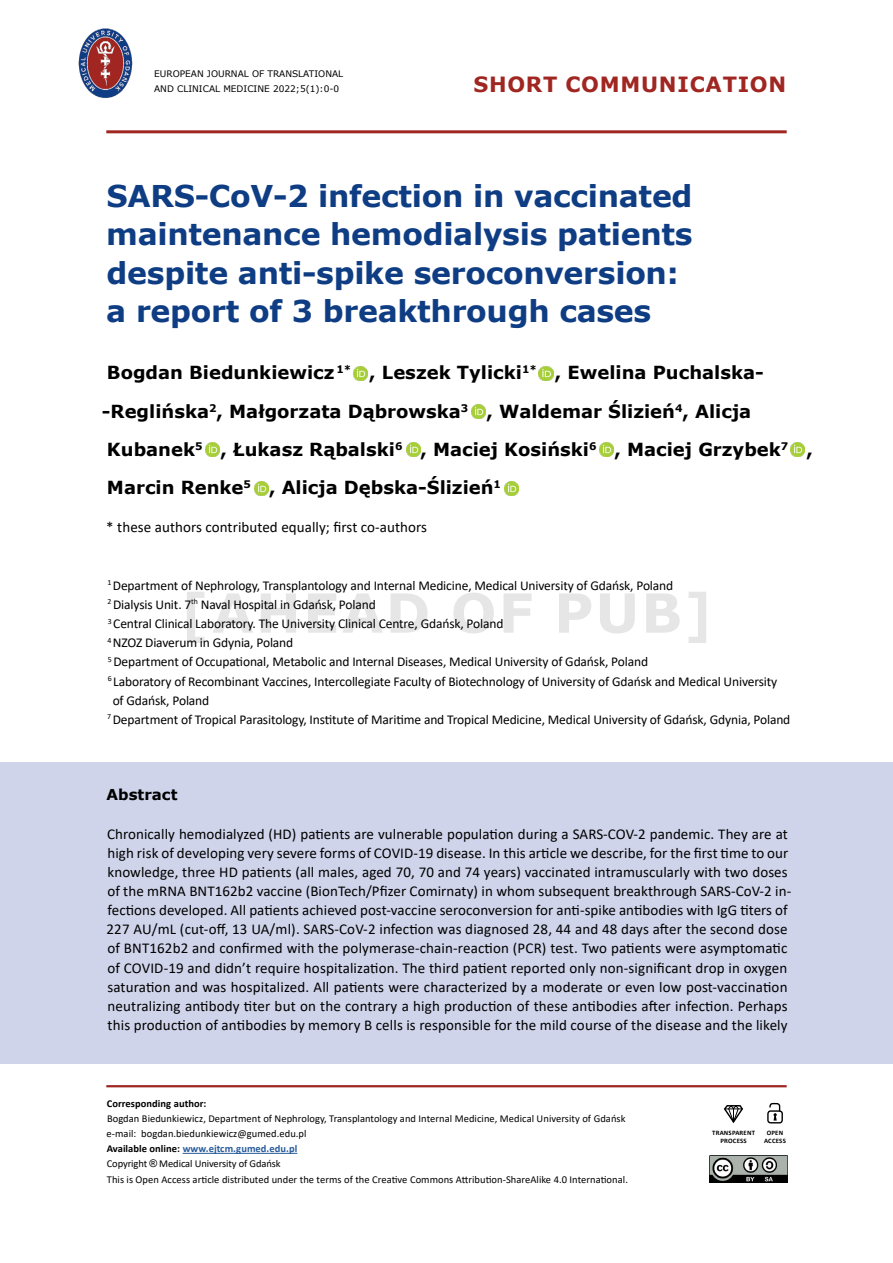
<style>
.page{position:relative;width:893px;height:1263px;background:#fff}
.page>*{position:absolute;margin:0;border:0;box-sizing:border-box;transform-origin:0 0}
.t1{font:700 54px "Verdana";letter-spacing:.035em;color:#000}
.t2{font:700 30px/38.2px "Verdana";letter-spacing:-.01em;color:#0f3d84}
.t3{font:700 21px "Verdana";letter-spacing:.035em;color:#a02621}
.t4{font:700 18px/38.2px "Verdana";color:#000}
.t5{font:15px/19.2px "Calibri";letter-spacing:.005em;color:#000}
.t6{font:700 15px "Verdana";color:#000}
.t7{font:13.5px "Calibri";letter-spacing:-.01em;color:#000}
.t8{font:10.5px/15px "Calibri";letter-spacing:.005em;color:#000}
.t9{font:700 10.5px "Calibri";letter-spacing:.005em;color:#000}
.t10{font:9px/15px "Verdana";color:#000}
.t11{font:700 6.75px/7.9px "Calibri";letter-spacing:.03em;color:#000;text-align:center}
.s1{font-weight:700}
.s2{font-weight:700;color:#275b9b}
.s3{font-family:"Arial"}
</style>
<div class="page">
<hr style="left:106px;top:1085px;width:681px;height:2px;background:#a02621">
<hr style="left:106px;top:130px;width:681px;height:3px;background:#a02621">
<hr style="left:183px;top:1153px;width:114px;height:1px;background:#275b9b">
<img style="left:710px;top:1155px;width:77px;height:27px">
<img style="left:78px;top:28px;width:55px;height:70px">
<div style="left:0;top:762px;width:893px;height:301px;background:#cfd4ea"></div>
<svg style="left:767px;top:1103px;width:16px;height:21px"></svg>
<svg style="left:724px;top:1105px;width:19px;height:18px"></svg>
<img style="left:354px;top:366px;width:14px;height:14px">
<img style="left:539px;top:366px;width:14px;height:14px">
<img style="left:472px;top:405px;width:14px;height:14px">
<img style="left:206px;top:443px;width:14px;height:14px">
<img style="left:406px;top:443px;width:14px;height:14px">
<img style="left:600px;top:443px;width:14px;height:14px">
<img style="left:791px;top:443px;width:14px;height:14px">
<img style="left:254px;top:481px;width:14px;height:14px">
<img style="left:505px;top:481px;width:14px;height:14px">
<hr style="left:892px;top:131px;width:1px;height:133px;background:#cfd4ea">
<p class="t10" style="left:154px;top:66px;width:191px">EUROPEAN JOURNAL OF TRANSLATIONAL<br>AND CLINICAL MEDICINE 2022;5(1):0-0</p>
<h3 class="t3" style="left:473px;top:70px;width:314px">SHORT COMMUNICATION</h3>
<h2 class="t2" style="left:106px;top:176px;width:588px">SARS-CoV-2 infection in vaccinated maintenance hemodialysis patients despite anti-spike seroconversion: a report of 3 breakthrough cases</h2>
<p class="t4" style="left:102px;top:353px;width:712px">Bogdan Biedunkiewicz <sup>1*</sup> , Leszek Tylicki<sup>1*</sup> , Ewelina Puchalska--Reglińska<sup>2</sup>, Małgorzata Dąbrowska<sup>3</sup> , Waldemar Ślizień<sup>4</sup>, Alicja Kubanek<sup>5</sup> , Łukasz Rąbalski<sup>6</sup> , Maciej Kosiński<sup>6</sup> , Maciej Grzybek<sup>7</sup> , Marcin Renke<sup>5</sup> , Alicja Dębska-Ślizień<sup>1</sup></p>
<p class="t5" style="left:106px;top:517px;width:322px">* these authors contributed equally; first co-authors</p>
<p class="t7" style="left:107px;top:576px;width:567px"><sup>1</sup> Department of Nephrology, Transplantology and Internal Medicine, Medical University of Gdańsk, Poland</p>
<p class="t7" style="left:108px;top:595px;width:270px"><sup>2</sup> Dialysis Unit. 7<sup>th</sup> Naval Hospital in Gdańsk, Poland</p>
<p class="t7" style="left:108px;top:614px;width:397px"><sup>3</sup> Central Clinical Laboratory. The University Clinical Centre, Gdańsk, Poland</p>
<p class="t7" style="left:107px;top:633px;width:187px"><sup>4</sup> NZOZ Diaverum in Gdynia, Poland</p>
<p class="t7" style="left:108px;top:652px;width:542px"><sup>5</sup> Department of Occupational, Metabolic and Internal Diseases, Medical University of Gdańsk, Poland</p>
<p class="t7" style="left:108px;top:672px;width:671px"><sup>6</sup> Laboratory of Recombinant Vaccines, Intercollegiate Faculty of Biotechnology of University of Gdańsk and Medical University</p>
<p class="t7" style="left:113px;top:691px;width:98px">of Gdańsk, Poland</p>
<p class="t7" style="left:107px;top:710px;width:685px"><sup>7</sup> Department of Tropical Parasitology, Institute of Maritime and Tropical Medicine, Medical University of Gdańsk, Gdynia, Poland</p>
<h1 class="t1" style="left:180px;top:575px;width:534px">[AHEAD OF PUB]</h1>
<p class="t6" style="left:107px;top:784px;width:72px">Abstract</p>
<p class="t5" style="left:107px;top:824px;width:686px">Chronically hemodialyzed (HD) patients are vulnerable population during a SARS-COV-2 pandemic. They are at high risk of developing very severe forms of COVID-19 disease. In this article we describe, for the first time to our knowledge, three HD patients (all males, aged 70, 70 and 74 years) vaccinated intramuscularly with two doses of the mRNA BNT162b2 vaccine (BionTech/Pfizer Comirnaty) in whom subsequent breakthrough SARS-CoV-2 in&shy;fections developed. All patients achieved post-vaccine seroconversion for anti-spike antibodies with IgG titers of 227 AU/mL (cut-off, 13 UA/ml). SARS-CoV-2 infection was diagnosed 28, 44 and 48 days after the second dose of BNT162b2 and confirmed with the polymerase-chain-reaction (PCR) test. Two patients were asymptomatic of COVID-19 and didnʼt require hospitalization. The third patient reported only non-significant drop in oxygen saturation and was hospitalized. All patients were characterized by a moderate or even low post-vaccination neutralizing antibody titer but on the contrary a high production of these antibodies after infection. Perhaps this production of antibodies by memory B cells is responsible for the mild course of the disease and the likely</p>
<p class="t9" style="left:107px;top:1096px;width:101px">Corresponding author:</p>
<p class="t8" style="left:107px;top:1111px;width:520px">Bogdan Biedunkiewicz, Department of Nephrology, Transplantology and Internal Medicine, Medical University of Gdańsk e-mail: bogdan.biedunkiewicz@gumed.edu.pl<br><span class="s1">Available online:</span> <span class="s2">www.ejtcm.gumed.edu.pl<br></span>Copyright <span class="s3">®</span> Medical University of Gdańsk</p>
<p class="t8" style="left:107px;top:1171px;width:523px">This is Open Access article distributed under the terms of the Creative Commons Attribution-ShareAlike 4.0 International.</p>
<p class="t11" style="left:712px;top:1129px;width:44px">TRANSPARENT<br>PROCESS</p>
<p class="t11" style="left:764px;top:1129px;width:23px">OPEN<br>ACCESS</p>
</div>
